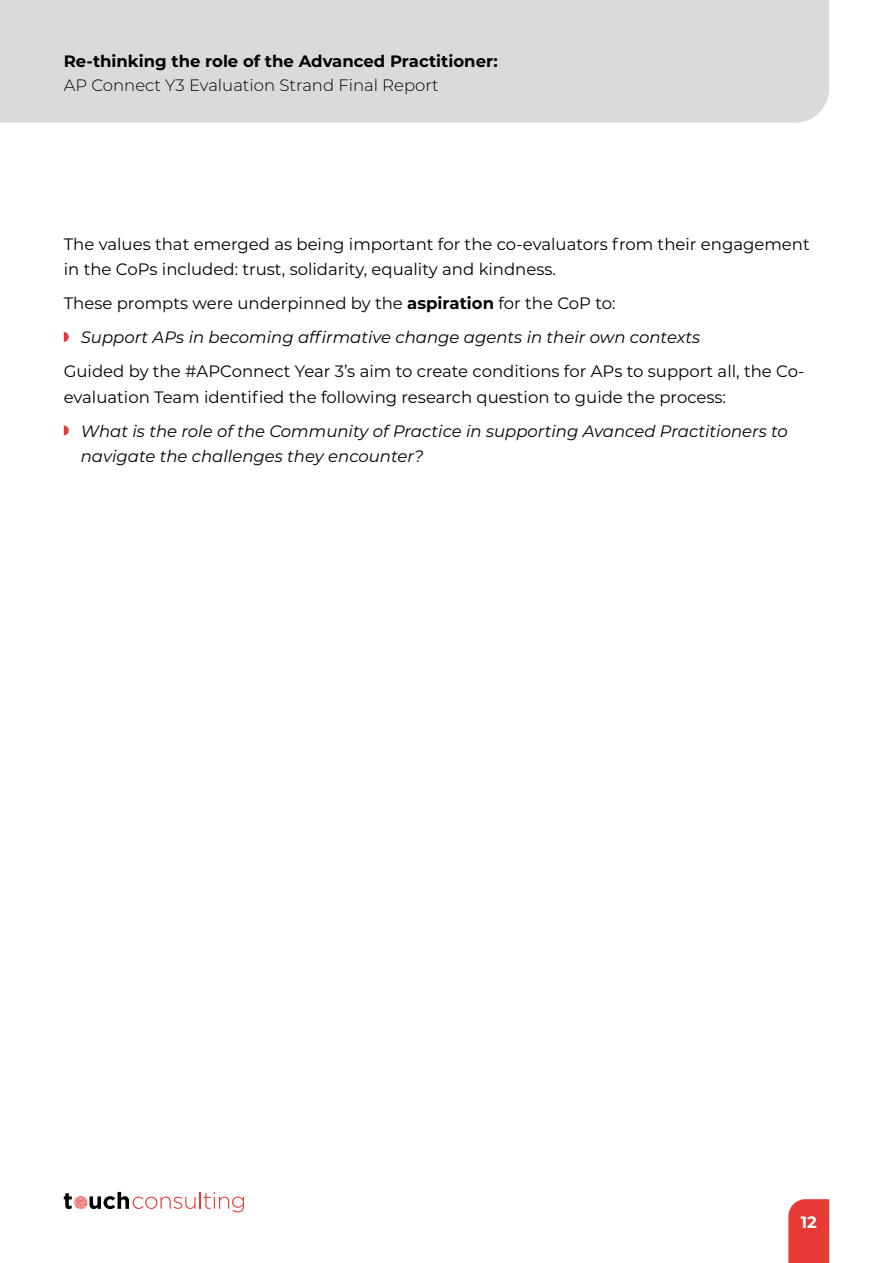
<style>
.page{position:relative;width:893px;height:1263px;background:#fff}
.page>*{position:absolute;margin:0;border:0;box-sizing:border-box;transform-origin:0 0}
.t1{font:16.5px/25.5px "Montserrat";color:#000}
.t2{font:italic 16.5px/34px "Montserrat";color:#000}
.t3{font:700 16.5px "Montserrat";color:#000}
.t4{font:300 16.5px "Montserrat";color:#000}
.t5{font:700 16.5px "Montserrat";color:#fff}
.s1{font-style:normal}
.s2{font-weight:700;font-style:normal}
</style>
<div class="page">
<div style="left:0;top:0;width:829px;height:123px;background:#dadada"></div>
<svg style="left:64px;top:1192px;width:180px;height:20px"></svg>
<div style="left:788px;top:1199px;width:41px;height:64px;background:#e73935"></div>
<svg style="left:64px;top:332px;width:5px;height:10px"></svg>
<svg style="left:64px;top:425px;width:5px;height:10px"></svg>
<p class="t3" style="left:64px;top:50px;width:435px">Re-thinking the role of the Advanced Practitioner:</p>
<p class="t4" style="left:64px;top:74px;width:376px">AP Connect Y3 Evaluation Strand Final Report</p>
<p class="t1" style="left:64px;top:231px;width:747px">The values that emerged as being important for the co-evaluators from their engagement in the CoPs included: trust, solidarity, equality and kindness.</p>
<p class="t2" style="left:81px;top:286px;width:621px;text-indent:-17px"><span class="s1">These prompts were underpinned by the</span> <span class="s2">aspiration</span> <span class="s1">for the CoP to:<br></span>Support APs in becoming affirmative change agents in their own contexts</p>
<p class="t1" style="left:64px;top:358px;width:742px">Guided by the #APConnect Year 3’s aim to create conditions for APs to support all, the Co&shy;evaluation Team identified the following research question to guide the process:</p>
<p class="t2" style="left:81px;top:418px;width:709px;line-height:25.5px">What is the role of the Community of Practice in supporting Avanced Practitioners to navigate the challenges they encounter?</p>
<p class="t5" style="left:801px;top:1210px;width:18px">12</p>
</div>
